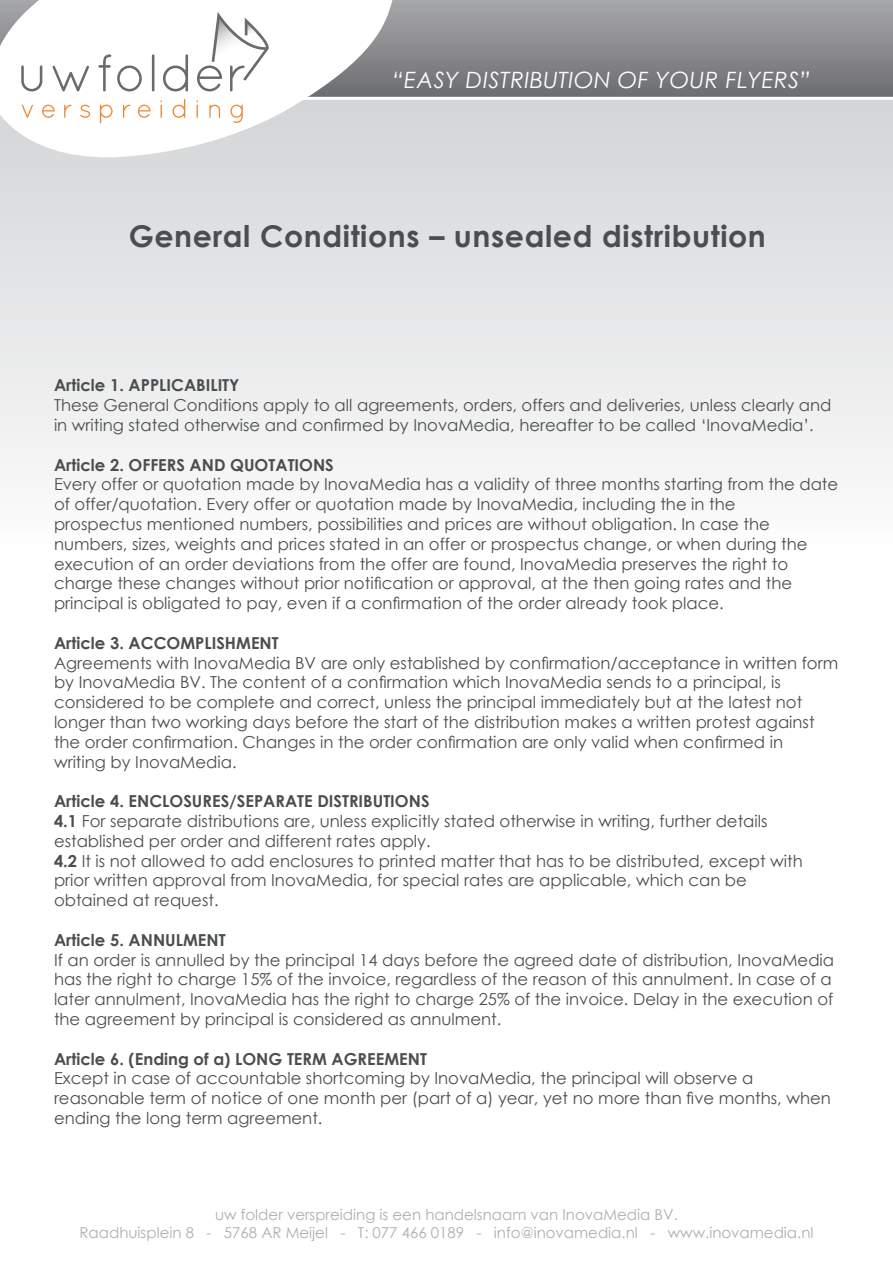
<style>
.page{position:relative;width:893px;height:1263px;background:#fff}
.page>*{position:absolute;margin:0;border:0;box-sizing:border-box;transform-origin:0 0}
.t1{font:700 30px "Century Gothic";letter-spacing:.02em;color:#4b4e50}
.t2{font:italic 22.5px "Century Gothic";letter-spacing:.02em;color:#fff}
.t3{font:16.5px/19.8px "Century Gothic";color:#4b4e50}
.t4{font:700 16.5px "Century Gothic";color:#4b4e50}
.t5{font:15px/18px "Century Gothic";color:#adafb2;text-align:center}
.s1{font-weight:700}
</style>
<div class="page">
<div style="left:0;top:76px;width:893px;height:474px;background:linear-gradient(to bottom,#d1d3d4,#fcfcfd)"></div>
<div style="left:0;top:0;width:893px;height:97px;background:linear-gradient(to bottom,#a8a8aa,#6d6e71)"></div>
<svg style="left:0;top:0;width:392px;height:159px"></svg>
<hr style="left:302px;top:97px;width:591px;height:3px;background:#fff">
<svg style="left:21px;top:65px;width:21px;height:26px"></svg>
<svg style="left:52px;top:66px;width:37px;height:25px"></svg>
<svg style="left:98px;top:54px;width:13px;height:38px"></svg>
<svg style="left:117px;top:66px;width:25px;height:25px"></svg>
<hr style="left:152px;top:54px;width:2px;height:37px;background:#6b6b6d">
<svg style="left:163px;top:54px;width:25px;height:37px"></svg>
<svg style="left:197px;top:12px;width:72px;height:79px"></svg>
<svg style="left:22px;top:105px;width:11px;height:13px"></svg>
<svg style="left:42px;top:105px;width:13px;height:13px"></svg>
<svg style="left:64px;top:105px;width:8px;height:13px"></svg>
<svg style="left:80px;top:105px;width:10px;height:13px"></svg>
<svg style="left:100px;top:105px;width:13px;height:18px"></svg>
<svg style="left:123px;top:105px;width:7px;height:13px"></svg>
<svg style="left:138px;top:105px;width:13px;height:13px"></svg>
<svg style="left:161px;top:100px;width:1px;height:18px"></svg>
<svg style="left:173px;top:99px;width:12px;height:19px"></svg>
<svg style="left:197px;top:100px;width:1px;height:18px"></svg>
<svg style="left:209px;top:105px;width:11px;height:13px"></svg>
<svg style="left:230px;top:105px;width:13px;height:18px"></svg>
<h2 class="t2" style="left:379px;top:65px;width:420px">“EASY DISTRIBUTION OF YOUR FLYERS”</h2>
<h2 class="t2" style="left:392px;top:65px;width:420px">“EASY DISTRIBUTION OF YOUR FLYERS”</h2>
<h1 class="t1" style="left:129px;top:214px;width:639px">General Conditions – unsealed distribution</h1>
<p class="t4" style="left:54px;top:373px;width:187px">Article 1. APPLICABILITY</p>
<p class="t3" style="left:54px;top:395px;width:779px">These General Conditions apply to all agreements, orders, offers and deliveries, unless clearly and in writing stated otherwise and confirmed by InovaMedia, hereafter to be called ‘InovaMedia’.</p>
<p class="t4" style="left:54px;top:452px;width:281px">Article 2. OFFERS AND QUOTATIONS</p>
<p class="t3" style="left:54px;top:474px;width:786px">Every offer or quotation made by InovaMedia has a validity of three months starting from the date of offer/quotation. Every offer or quotation made by InovaMedia, including the in the<br>prospectus mentioned numbers, possibilities and prices are without obligation. In case the numbers, sizes, weights and prices stated in an offer or prospectus change, or when during the execution of an order deviations from the offer are found, InovaMedia preserves the right to charge these changes without prior notification or approval, at the then going rates and the principal is obligated to pay, even if a confirmation of the order already took place.</p>
<p class="t4" style="left:54px;top:630px;width:226px">Article 3. ACCOMPLISHMENT</p>
<p class="t3" style="left:54px;top:652px;width:786px">Agreements with InovaMedia BV are only established by confirmation/acceptance in written form by InovaMedia BV. The content of a confirmation which InovaMedia sends to a principal, is considered to be complete and correct, unless the principal immediately but at the latest not longer than two working days before the start of the distribution makes a written protest against the order confirmation. Changes in the order confirmation are only valid when confirmed in writing by InovaMedia.</p>
<p class="t3" style="left:54px;top:791px;width:750px"><span class="s1">Article 4. ENCLOSURES/SEPARATE DISTRIBUTIONS<br>4.1</span> For separate distributions are, unless explicitly stated otherwise in writing, further details established per order and different rates apply.<br><span class="s1">4.2</span> It is not allowed to add enclosures to printed matter that has to be distributed, except with prior written approval from InovaMedia, for special rates are applicable, which can be obtained at request.</p>
<p class="t4" style="left:54px;top:927px;width:173px">Article 5. ANNULMENT</p>
<p class="t3" style="left:54px;top:949px;width:782px">If an order is annulled by the principal 14 days before the agreed date of distribution, InovaMedia has the right to charge 15% of the invoice, regardless of the reason of this annulment. In case of a later annulment, InovaMedia has the right to charge 25% of the invoice. Delay in the execution of the agreement by principal is considered as annulment.</p>
<p class="t4" style="left:54px;top:1046px;width:374px">Article 6. (Ending of a) LONG TERM AGREEMENT</p>
<p class="t3" style="left:54px;top:1068px;width:778px">Except in case of accountable shortcoming by InovaMedia, the principal will observe a reasonable term of notice of one month per (part of a) year, yet no more than five months, when ending the long term agreement.</p>
<p class="t5" style="left:79px;top:1205px;width:735px">uw folder verspreiding is een handelsnaam van InovaMedia BV.<br>Raadhuisplein 8 - 5768 AR Meijel - T: 077 466 0189 - info@inovamedia.nl - www.inovamedia.nl</p>
</div>
